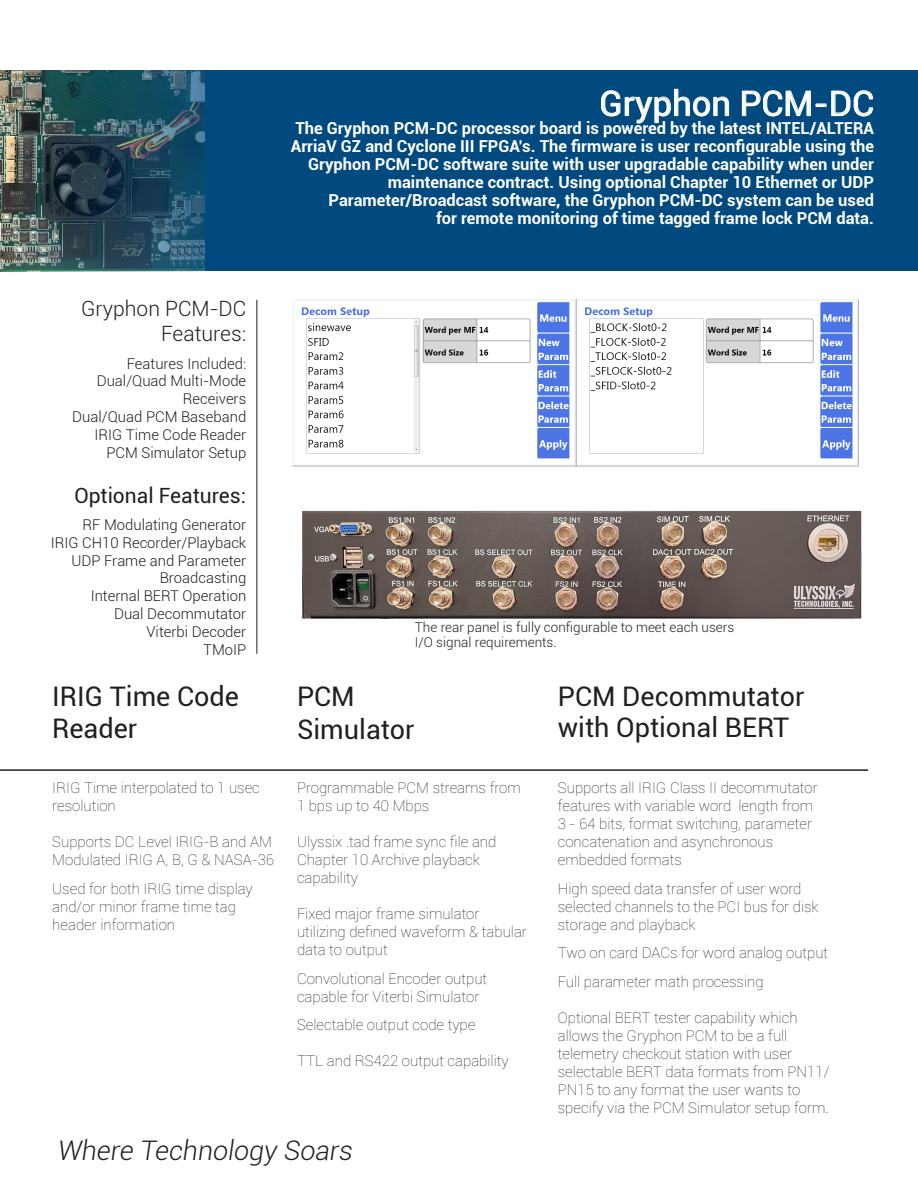
<style>
.page{position:relative;width:918px;height:1188px;background:#fff}
.page>*{position:absolute;margin:0;border:0;box-sizing:border-box;transform-origin:0 0}
.t1{font:34.5px "Roboto";color:#fff}
.t2{font:27px/31.5px "Roboto";color:#231f20}
.t3{font:300 27px "Roboto";color:#231f20}
.t4{font:300 21px "Roboto";color:#231f20}
.t5{font:21px "Roboto";color:#231f20}
.t6{font:700 16.5px/18px "Roboto";color:#fff;text-align:right}
.t7{font:100 15px/18px "Roboto";color:#231f20}
.t8{font:300 14.85px/17.9px "Roboto";color:#231f20;text-align:right}
.t9{font:300 13.5px/15px "Roboto";color:#231f20}
</style>
<div class="page">
<div style="left:0;top:71px;width:918px;height:200px;background:#004a7f"></div>
<img style="left:302px;top:510px;width:560px;height:109px">
<hr style="left:0;top:769px;width:868px;height:2px;background:#231f20">
<img style="left:0;top:71px;width:204px;height:200px">
<img style="left:292px;top:299px;width:567px;height:168px">
<svg style="left:601px;top:89px;width:128px;height:35px"></svg>
<svg style="left:742px;top:90px;width:131px;height:27px"></svg>
<hr style="left:256px;top:300px;width:1px;height:354px;background:#231f20">
<p class="t1" style="left:599px;top:79px;width:276px">Gryphon PCM-DC</p>
<p class="t6" style="left:291px;top:118px;width:585px">The Gryphon PCM-DC processor board is powered by the latest INTEL/ALTERA ArriaV GZ and Cyclone III FPGA’s. The firmware is user reconfigurable using the Gryphon PCM-DC software suite with user upgradable capability when under maintenance contract. Using optional Chapter 10 Ethernet or UDP Parameter/Broadcast software, the Gryphon PCM-DC system can be used<br>for remote monitoring of time tagged frame lock PCM data.</p>
<p class="t4" style="left:81px;top:294px;width:167px">Gryphon PCM-DC</p>
<p class="t4" style="left:161px;top:319px;width:86px">Features:</p>
<p class="t8" style="left:127px;top:354px;width:121px">Features Included:</p>
<p class="t8" style="left:72px;top:372px;width:176px">Dual/Quad Multi-Mode<br>Receivers<br>Dual/Quad PCM Baseband</p>
<p class="t8" style="left:94px;top:425px;width:153px">IRIG Time Code Reader</p>
<p class="t8" style="left:106px;top:443px;width:141px">PCM Simulator Setup</p>
<p class="t5" style="left:74px;top:481px;width:173px">Optional Features:</p>
<p class="t8" style="left:83px;top:515px;width:165px">RF Modulating Generator</p>
<p class="t8" style="left:51px;top:533px;width:197px">IRIG CH10 Recorder/Playback</p>
<p class="t8" style="left:72px;top:551px;width:176px">UDP Frame and Parameter<br>Broadcasting</p>
<p class="t8" style="left:91px;top:587px;width:157px">Internal BERT Operation</p>
<p class="t8" style="left:114px;top:604px;width:134px">Dual Decommutator</p>
<p class="t8" style="left:147px;top:622px;width:101px">Viterbi Decoder</p>
<p class="t8" style="left:203px;top:640px;width:45px">TMoIP</p>
<p class="t2" style="left:52px;top:680px;width:188px">IRIG Time Code</p>
<p class="t2" style="left:52px;top:712px;width:87px">Reader</p>
<p class="t7" style="left:52px;top:778px;width:209px">IRIG Time interpolated to 1 usec resolution</p>
<p class="t7" style="left:52px;top:832px;width:223px">Supports DC Level IRIG-B and AM<br>Modulated IRIG A, B, G &amp; NASA-36</p>
<p class="t7" style="left:52px;top:879px;width:202px">Used for both IRIG time display and/or minor frame time tag header information</p>
<p class="t9" style="left:415px;top:620px;width:321px">The rear panel is fully configurable to meet each users<br>I/O signal requirements.</p>
<p class="t2" style="left:297px;top:680px;width:59px">PCM</p>
<p class="t2" style="left:297px;top:713px;width:119px">Simulator</p>
<p class="t7" style="left:297px;top:778px;width:225px">Programmable PCM streams from<br>1 bps up to 40 Mbps</p>
<p class="t7" style="left:297px;top:832px;width:201px">Ulyssix .tad frame sync file and<br>Chapter 10 Archive playback capability</p>
<p class="t7" style="left:297px;top:904px;width:231px">Fixed major frame simulator utilizing defined waveform &amp; tabular data to output</p>
<p class="t7" style="left:297px;top:969px;width:192px">Convolutional Encoder output capable for Viterbi Simulator</p>
<p class="t7" style="left:297px;top:1015px;width:180px">Selectable output code type</p>
<p class="t7" style="left:297px;top:1051px;width:213px">TTL and RS422 output capability</p>
<p class="t2" style="left:558px;top:679px;width:248px">PCM Decommutator with Optional BERT</p>
<p class="t7" style="left:558px;top:778px;width:261px">Supports all IRIG Class II decommutator features with variable word length from 3 - 64 bits, format switching, parameter concatenation and asynchronous embedded formats</p>
<p class="t7" style="left:558px;top:879px;width:262px">High speed data transfer of user word selected channels to the PCI bus for disk storage and playback</p>
<p class="t7" style="left:558px;top:943px;width:272px">Two on card DACs for word analog output</p>
<p class="t7" style="left:558px;top:972px;width:207px">Full parameter math processing</p>
<p class="t7" style="left:558px;top:1008px;width:273px">Optional BERT tester capability which allows the Gryphon PCM to be a full telemetry checkout station with user selectable BERT data formats from PN11/ PN15 to any format the user wants to specify via the PCM Simulator setup form.</p>
<p class="t3" style="left:57px;top:1132px;width:301px">Where Technology Soars</p>
</div>
